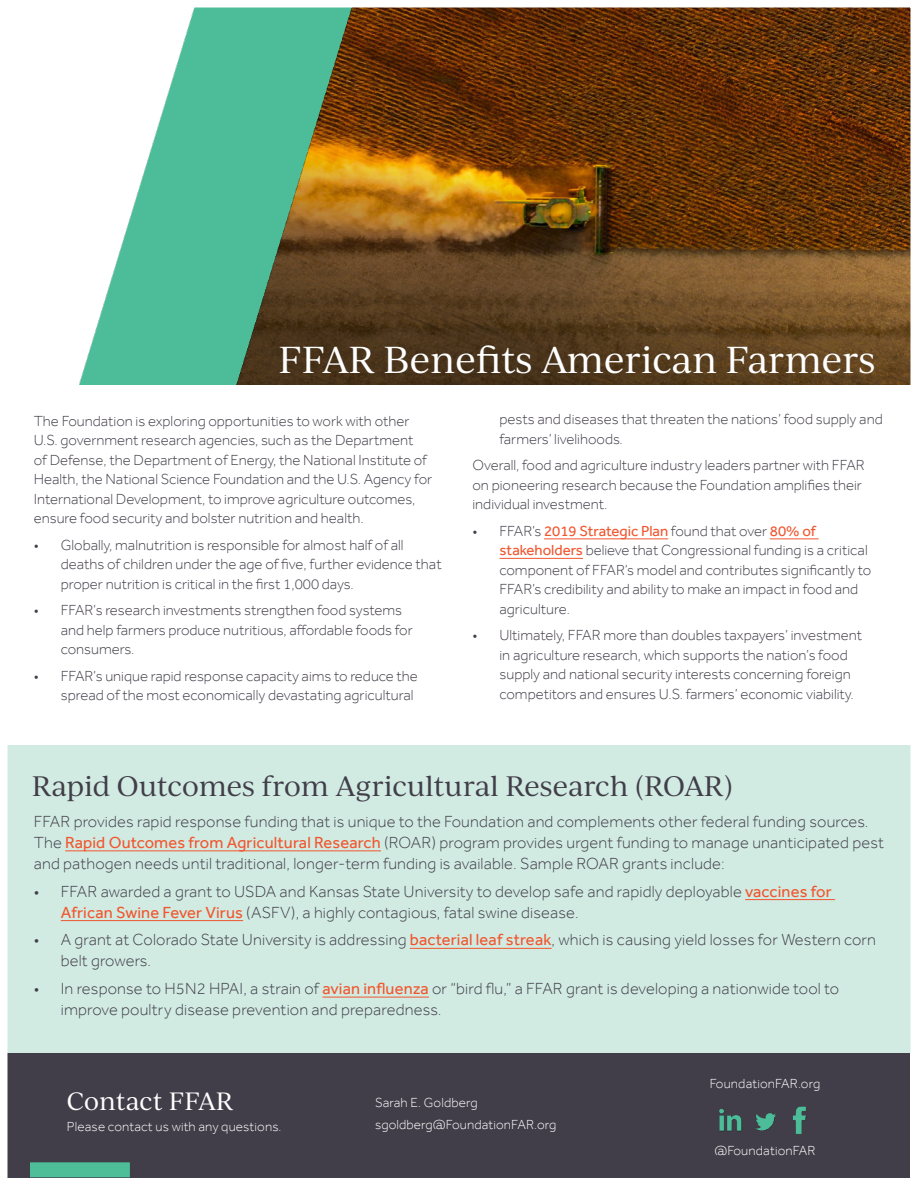
<style>
.page{position:relative;width:918px;height:1188px;background:#fff}
.page>*{position:absolute;margin:0;border:0;box-sizing:border-box;transform-origin:0 0}
.t1{font:36px "Ivy Journal";letter-spacing:-.01em;color:#fff}
.t2{font:27px "Ivy Journal";letter-spacing:-.015em;color:#423e49}
.t3{font:24px "Ivy Journal";letter-spacing:-.005em;color:#fff}
.t4{font:300 16.5px/21px "Effra";letter-spacing:.01em;color:#423e49}
.t5{font:300 15px/19.5px "Effra";color:#423e49}
.t6{font:300 13.5px/22.5px "Effra";letter-spacing:.01em;color:#fff}
.s1{font-weight:400;color:#f1562f}
</style>
<div class="page">
<div style="left:0;top:1054px;width:909px;height:124px;background:#423e49"></div>
<svg style="left:453px;top:9px;width:456px;height:376px;background:#653b12"></svg>
<img style="left:80px;top:9px;width:373px;height:376px">
<div style="left:0;top:746px;width:918px;height:307px;background:#d1ebe2"></div>
<hr style="left:544px;top:539px;width:124px;height:1px;background:#f1562f">
<hr style="left:770px;top:539px;width:49px;height:1px;background:#f1562f">
<hr style="left:500px;top:558px;width:83px;height:1px;background:#f1562f">
<img style="left:719px;top:1108px;width:23px;height:24px">
<img style="left:755px;top:1113px;width:21px;height:18px">
<img style="left:793px;top:1106px;width:13px;height:28px">
<div style="left:30px;top:1162px;width:100px;height:15px;background:#4ebe98"></div>
<div style="left:0;top:0;width:918px;height:1188px;border:8px solid #fff"></div>
<hr style="left:65px;top:851px;width:316px;height:1px;background:#f1562f">
<hr style="left:745px;top:899px;width:90px;height:1px;background:#f1562f">
<hr style="left:61px;top:920px;width:182px;height:1px;background:#f1562f">
<hr style="left:410px;top:948px;width:142px;height:1px;background:#f1562f">
<hr style="left:322px;top:997px;width:107px;height:1px;background:#f1562f">
<h1 class="t1" style="left:278px;top:345px;width:599px">FFAR Benefits American Farmers</h1>
<p class="t5" style="left:34px;top:411px;width:400px">The Foundation is exploring opportunities to work with other U.S. government research agencies, such as the Department<br>of Defense, the Department of Energy, the National Institute of Health, the National Science Foundation and the U.S. Agency for International Development, to improve agriculture outcomes, ensure food security and bolster nutrition and health.</p>
<p class="t5" style="left:61px;top:536px;width:382px;text-indent:-27px">• Globally, malnutrition is responsible for almost half of all deaths of children under the age of five, further evidence that proper nutrition is critical in the first 1,000 days.</p>
<p class="t5" style="left:61px;top:601px;width:354px;text-indent:-27px">• FFAR’s research investments strengthen food systems and help farmers produce nutritious, affordable foods for consumers.</p>
<p class="t5" style="left:34px;top:667px;width:386px;text-align:right">• FFAR’s unique rapid response capacity aims to reduce the spread of the most economically devastating agricultural</p>
<p class="t5" style="left:500px;top:411px;width:385px">pests and diseases that threaten the nations’ food supply and farmers’ livelihoods.</p>
<p class="t5" style="left:472px;top:455px;width:394px">Overall, food and agriculture industry leaders partner with FFAR on pioneering research because the Foundation amplifies their individual investment.</p>
<p class="t5" style="left:499px;top:522px;width:373px;text-indent:-27px">• FFAR’s <span class="s1">2019 Strategic Plan</span> found that over <span class="s1">80% of stakeholders</span> believe that Congressional funding is a critical component of FFAR’s model and contributes significantly to FFAR’s credibility and ability to make an impact in food and agriculture.</p>
<p class="t5" style="left:499px;top:627px;width:364px;text-indent:-27px">• Ultimately, FFAR more than doubles taxpayers’ investment in agriculture research, which supports the nation’s food supply and national security interests concerning foreign competitors and ensures U.S. farmers’ economic viability.</p>
<h2 class="t2" style="left:32px;top:775px;width:702px">Rapid Outcomes from Agricultural Research (ROAR)</h2>
<p class="t4" style="left:34px;top:811px;width:852px">FFAR provides rapid response funding that is unique to the Foundation and complements other federal funding sources.<br>The <span class="s1">Rapid Outcomes from Agricultural Research</span> (ROAR) program provides urgent funding to manage unanticipated pest and pathogen needs until traditional, longer-term funding is available. Sample ROAR grants include:</p>
<p class="t4" style="left:61px;top:882px;width:773px;text-indent:-27px">• FFAR awarded a grant to USDA and Kansas State University to develop safe and rapidly deployable <span class="s1">vaccines for<br>African Swine Fever Virus</span> (ASFV), a highly contagious, fatal swine disease.</p>
<p class="t4" style="left:61px;top:930px;width:817px;text-indent:-27px">• A grant at Colorado State University is addressing <span class="s1">bacterial leaf streak</span>, which is causing yield losses for Western corn belt growers.</p>
<p class="t4" style="left:61px;top:979px;width:780px;text-indent:-27px">• In response to H5N2 HPAI, a strain of <span class="s1">avian influenza</span> or “bird flu,” a FFAR grant is developing a nationwide tool to improve poultry disease prevention and preparedness.</p>
<h3 class="t3" style="left:67px;top:1091px;width:168px">Contact FFAR</h3>
<p class="t6" style="left:67px;top:1116px;width:216px">Please contact us with any questions.</p>
<p class="t6" style="left:375px;top:1091px;width:183px">Sarah E. Goldberg sgoldberg@FoundationFAR.org</p>
<p class="t6" style="left:710px;top:1073px;width:112px">FoundationFAR.org</p>
<p class="t6" style="left:714px;top:1140px;width:103px">@FoundationFAR</p>
</div>
